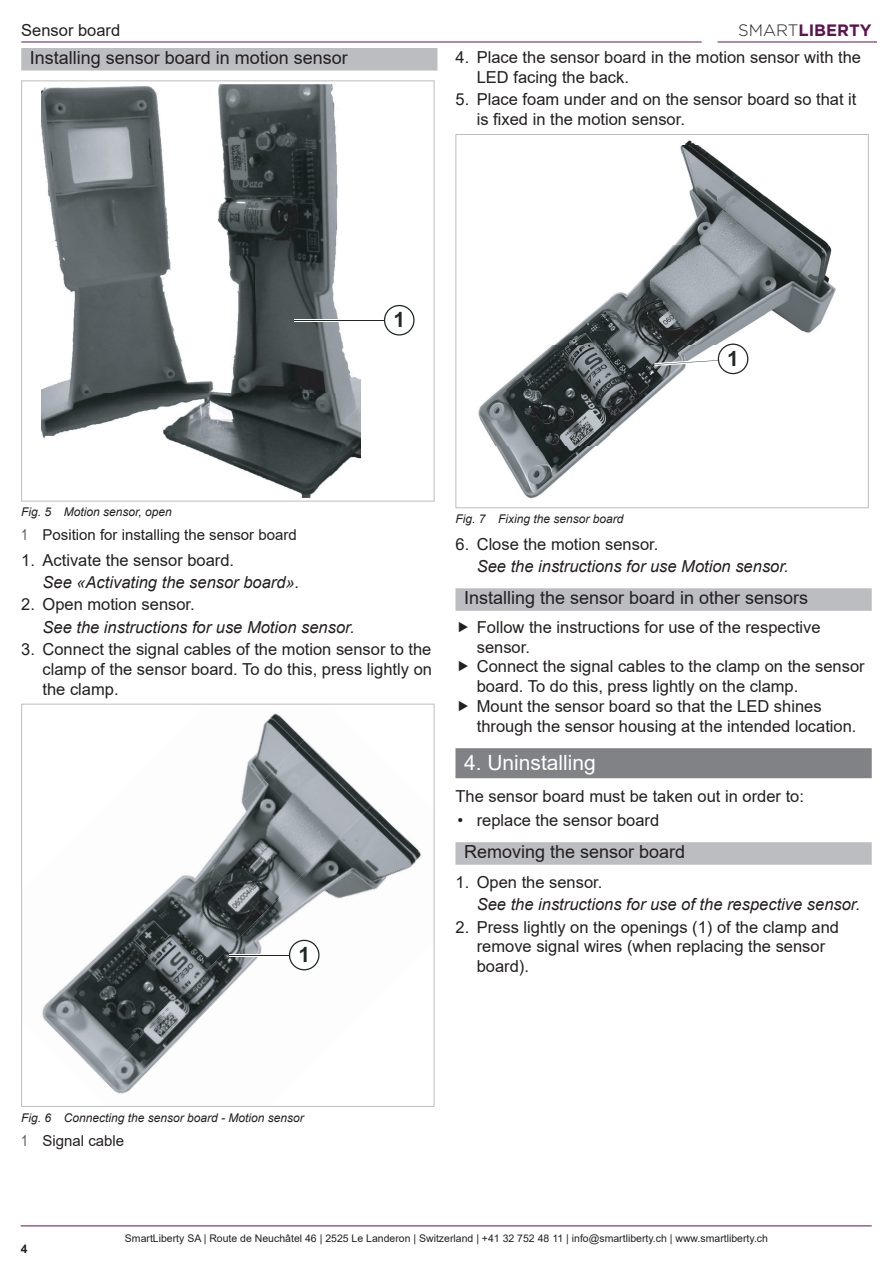
<style>
.page{position:relative;width:893px;height:1263px;background:#fff}
.page>*{position:absolute;margin:0;border:0;box-sizing:border-box;transform-origin:0 0}
.t1{font:21px "Arial";color:#fff}
.t2{font:700 21px "Arial";color:#202825}
.t3{font:18px "Arial";color:#231f20}
.t4{font:16.5px/19.8px "Arial";color:#231f20}
.t5{font:italic 16.5px "Arial";color:#231f20}
.t6{font:700 16.5px "Gotham";color:#5c144e}
.t7{font:15px "Arial";color:#231f20}
.t8{font:italic 12px "Arial";color:#231f20}
.t9{font:700 12px "Arial";color:#231f20}
.t10{font:10.5px "Arial";color:#231f20}
.s1{font-weight:300;color:#231f20}
.s2{font-family:"Arial Narrow";color:#57585a}
</style>
<div class="page">
<hr style="left:21px;top:42px;width:681px;height:1px;background:#5c144e">
<hr style="left:718px;top:42px;width:159px;height:1px;background:#5c144e">
<hr style="left:21px;top:1225px;width:851px;height:1px;background:#5c144e">
<div style="left:21px;top:48px;width:416px;height:23px;background:#bcbdc0"></div>
<img style="left:41px;top:85px;width:319px;height:412px">
<hr style="left:294px;top:319px;width:105px;height:3px;background:#fff">
<hr style="left:294px;top:320px;width:105px;height:1px;background:#202825">
<svg style="left:384px;top:305px;width:31px;height:31px"></svg>
<img style="left:264px;top:713px;width:78px;height:66px">
<img style="left:331px;top:777px;width:90px;height:96px">
<img style="left:245px;top:724px;width:19px;height:55px">
<img style="left:217px;top:779px;width:114px;height:70px">
<img style="left:262px;top:846px;width:135px;height:69px">
<img style="left:138px;top:849px;width:124px;height:68px">
<img style="left:193px;top:915px;width:114px;height:69px">
<img style="left:204px;top:982px;width:103px;height:2px">
<img style="left:102px;top:917px;width:91px;height:67px">
<img style="left:124px;top:984px;width:108px;height:69px">
<img style="left:42px;top:951px;width:82px;height:114px">
<img style="left:89px;top:1053px;width:77px;height:41px">
<hr style="left:229px;top:953px;width:60px;height:3px;background:#fff">
<hr style="left:229px;top:955px;width:60px;height:1px;background:#202825">
<svg style="left:289px;top:940px;width:31px;height:30px"></svg>
<div style="left:455px;top:588px;width:417px;height:23px;background:#bcbdc0"></div>
<div style="left:455px;top:748px;width:417px;height:30px;background:#808285"></div>
<div style="left:455px;top:842px;width:417px;height:23px;background:#bcbdc0"></div>
<img style="left:478px;top:140px;width:358px;height:359px">
<svg style="left:654px;top:344px;width:94px;height:30px"></svg>
<div style="left:455px;top:134px;width:414px;height:374px;border:1px solid #bcbdc0"></div>
<p class="t4" style="left:21px;top:20px;width:101px">Sensor board</p>
<p class="t6" style="left:738px;top:19px;width:135px"><span class="s1">SMART</span>LIBERTY</p>
<p class="t3" style="left:30px;top:45px;width:320px">Installing sensor board in motion sensor</p>
<p class="t4" style="left:477px;top:47px;width:386px;text-indent:-21px">4. Place the sensor board in the motion sensor with the<br>LED facing the back.</p>
<p class="t4" style="left:477px;top:89px;width:381px;text-indent:-21px">5. Place foam under and on the sensor board so that it is fixed in the motion sensor.</p>
<p class="t2" style="left:393px;top:305px;width:13px">1</p>
<p class="t2" style="left:727px;top:344px;width:13px">1</p>
<p class="t8" style="left:21px;top:504px;width:152px">Fig. 5 Motion sensor, open</p>
<p class="t7" style="left:21px;top:525px;width:277px"><span class="s2">1</span> Position for installing the sensor board</p>
<p class="t4" style="left:21px;top:550px;width:214px">1. Activate the sensor board.</p>
<p class="t5" style="left:43px;top:571px;width:258px">See «Activating the sensor board».</p>
<p class="t4" style="left:21px;top:594px;width:175px">2. Open motion sensor.</p>
<p class="t5" style="left:43px;top:616px;width:314px">See the instructions for use Motion sensor.</p>
<p class="t4" style="left:43px;top:639px;width:391px;text-align:justify;text-indent:-21px">3. Connect the signal cables of the motion sensor to the clamp of the sensor board. To do this, press lightly on the clamp.</p>
<p class="t2" style="left:298px;top:940px;width:13px">1</p>
<p class="t8" style="left:455px;top:511px;width:169px">Fig. 7 Fixing the sensor board</p>
<p class="t4" style="left:455px;top:534px;width:204px">6. Close the motion sensor.</p>
<p class="t5" style="left:477px;top:556px;width:314px">See the instructions for use Motion sensor.</p>
<p class="t3" style="left:464px;top:586px;width:346px">Installing the sensor board in other sensors</p>
<p class="t4" style="left:477px;top:617px;width:389px">Follow the instructions for use of the respective sensor.<br>Connect the signal cables to the clamp on the sensor board. To do this, press lightly on the clamp.<br>Mount the sensor board so that the LED shines through the sensor housing at the intended location.</p>
<p class="t1" style="left:464px;top:748px;width:133px">4. Uninstalling</p>
<p class="t4" style="left:455px;top:786px;width:350px">The sensor board must be taken out in order to:</p>
<p class="t4" style="left:458px;top:810px;width:203px">• replace the sensor board</p>
<p class="t3" style="left:464px;top:840px;width:223px">Removing the sensor board</p>
<p class="t4" style="left:455px;top:872px;width:148px">1. Open the sensor.</p>
<p class="t5" style="left:477px;top:894px;width:385px">See the instructions for use of the respective sensor.</p>
<p class="t4" style="left:477px;top:917px;width:364px;text-indent:-21px">2. Press lightly on the openings (1) of the clamp and remove signal wires (when replacing the sensor board).</p>
<p class="t8" style="left:21px;top:1110px;width:284px">Fig. 6 Connecting the sensor board - Motion sensor</p>
<p class="t7" style="left:21px;top:1131px;width:104px"><span class="s2">1</span> Signal cable</p>
<p class="t9" style="left:21px;top:1240px;width:8px">4</p>
<p class="t10" style="left:125px;top:1231px;width:645px">SmartLiberty SA | Route de Neuchâtel 46 | 2525 Le Landeron | Switzerland | +41 32 752 48 11 | info@smartliberty.ch | www.smartliberty.ch</p>
</div>
